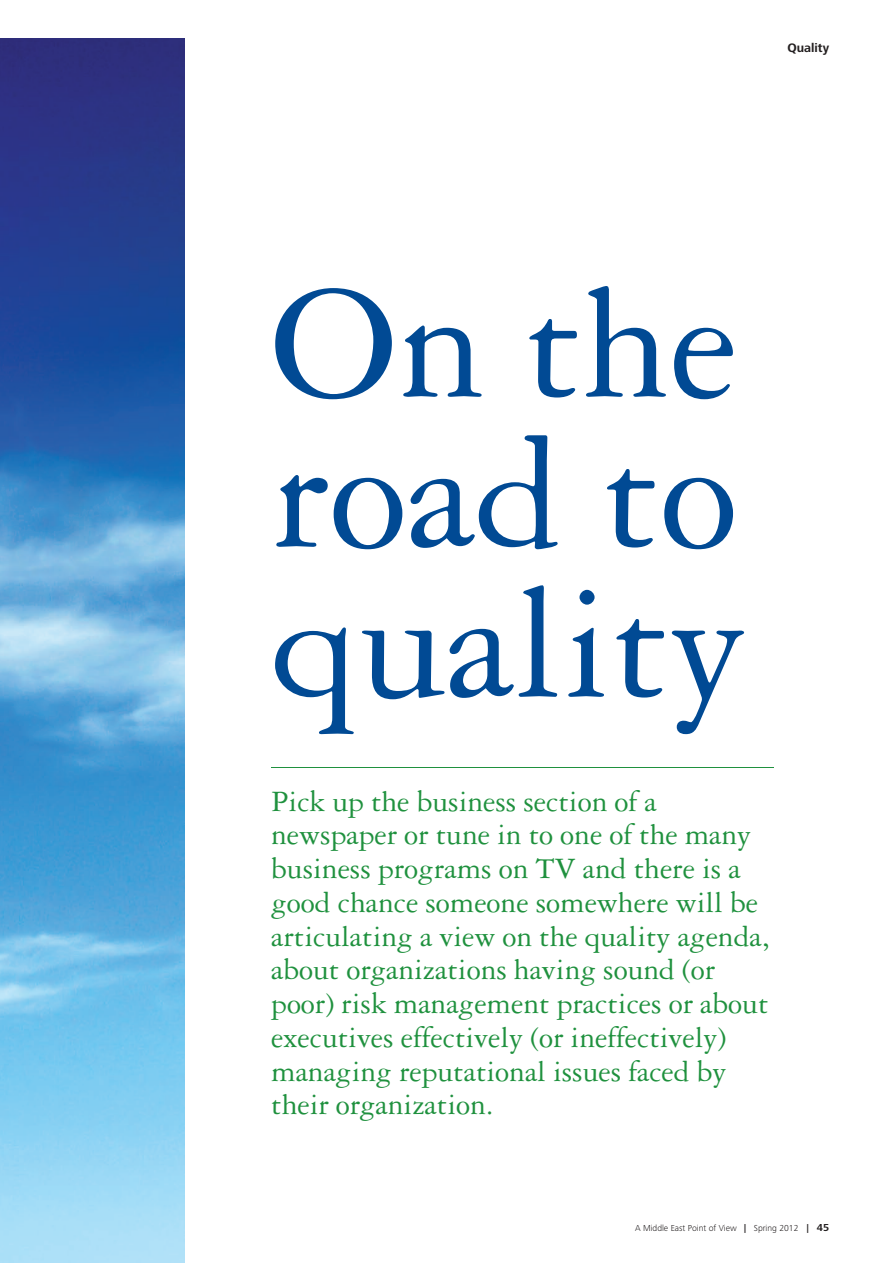
<style>
.page{position:relative;width:893px;height:1263px;background:#fff}
.page>*{position:absolute;margin:0;border:0;box-sizing:border-box;transform-origin:0 0}
.t1{font:172.65px/150px "Garamond 3 LT Std";color:#014a94;text-align:justify}
.t2{font:31.5px/33.8px "Garamond 3 LT Std";color:#1f913e}
.t3{font:700 12.75px "Frutiger Next Pro";color:#231f20}
.t4{font:300 9px "Frutiger Next Pro";color:#231f20}
.s1{font-weight:700}
.s2{font-weight:700;font-size:10.5px}
</style>
<div class="page">
<hr style="left:271px;top:767px;width:502px;height:1px;background:#1f913e">
<img style="left:0;top:39px;width:184px;height:1224px">
<p class="t3" style="left:787px;top:43px;width:43px">Quality</p>
<h1 class="t1" style="left:271px;top:285px;width:477px">On the road to quality</h1>
<p class="t2" style="left:271px;top:787px;width:500px">Pick up the business section of a newspaper or tune in to one of the many business programs on TV and there is a good chance someone somewhere will be articulating a view on the quality agenda, about organizations having sound (or poor) risk management practices or about executives effectively (or ineffectively) managing reputational issues faced by their organization.</p>
<p class="t4" style="left:635px;top:1225px;width:196px">A Middle East Point of View <span class="s1">|</span> Spring 2012 <span class="s1">|</span> <span class="s2">45</span></p>
</div>
